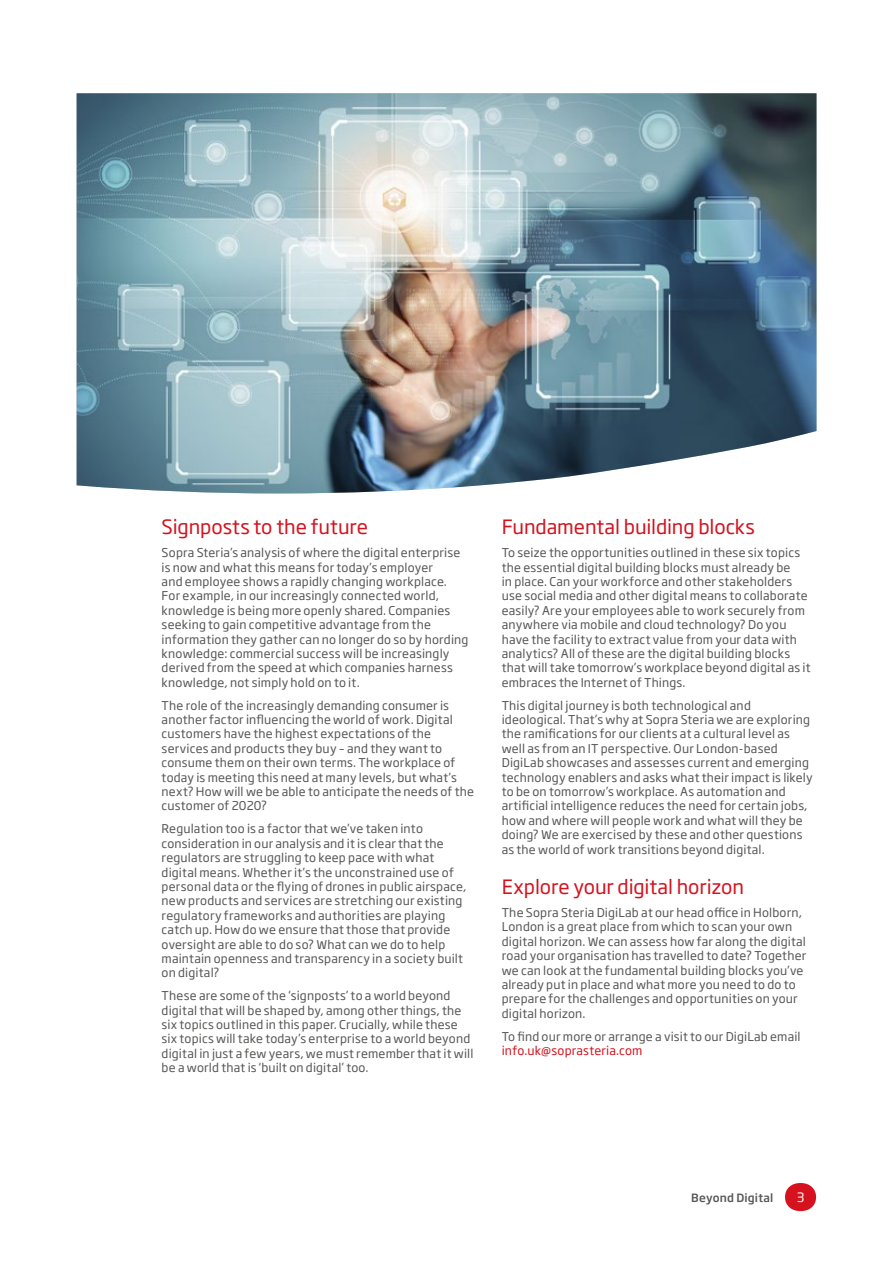
<style>
.page{position:relative;width:893px;height:1263px;background:#fff}
.page>*{position:absolute;margin:0;border:0;box-sizing:border-box;transform-origin:0 0}
.Body_Heading_1{font:19.5px "Soho Gothic Std";letter-spacing:-.005em;color:#d5121e}
.t1{font:12.75px "Soho Gothic Std";color:#fff}
.Body{font:12px/14.4px "Soho Gothic Std";letter-spacing:.015em;color:#575756}
.Footer_Text{font:500 11.25px "Soho Gothic Std";letter-spacing:.02em;color:#575756}
.s1{color:#d5121e}
</style>
<div class="page">
<svg style="left:785px;top:1183px;width:31px;height:28px"></svg>
<img style="left:77px;top:93px;width:739px;height:400px">
<p class="Body_Heading_1" style="left:162px;top:515px;width:208px">Signposts to the future</p>
<p class="Body" style="left:162px;top:546px;width:308px">Sopra Steria’s analysis of where the digital enterprise is now and what this means for today’s employer<br>and employee shows a rapidly changing workplace.<br>For example, in our increasingly connected world, knowledge is being more openly shared. Companies seeking to gain competitive advantage from the information they gather can no longer do so by hording knowledge: commercial success will be increasingly derived from the speed at which companies harness knowledge, not simply hold on to it.</p>
<p class="Body" style="left:162px;top:698px;width:314px">The role of the increasingly demanding consumer is another factor influencing the world of work. Digital customers have the highest expectations of the services and products they buy – and they want to consume them on their own terms. The workplace of today is meeting this need at many levels, but what’s next? How will we be able to anticipate the needs of the customer of 2020?</p>
<p class="Body" style="left:162px;top:822px;width:306px">Regulation too is a factor that we’ve taken into consideration in our analysis and it is clear that the regulators are struggling to keep pace with what digital means. Whether it’s the unconstrained use of personal data or the flying of drones in public airspace, new products and services are stretching our existing regulatory frameworks and authorities are playing catch up. How do we ensure that those that provide oversight are able to do so? What can we do to help maintain openness and transparency in a society built on digital?</p>
<p class="Body" style="left:162px;top:989px;width:313px">These are some of the ‘signposts’ to a world beyond digital that will be shaped by, among other things, the six topics outlined in this paper. Crucially, while these six topics will take today’s enterprise to a world beyond digital in just a few years, we must remember that it will be a world that is ‘built on digital’ too.</p>
<p class="Body_Heading_1" style="left:502px;top:515px;width:255px">Fundamental building blocks</p>
<p class="Body" style="left:502px;top:546px;width:310px">To seize the opportunities outlined in these six topics the essential digital building blocks must already be<br>in place. Can your workforce and other stakeholders use social media and other digital means to collaborate easily? Are your employees able to work securely from anywhere via mobile and cloud technology? Do you have the facility to extract value from your data with analytics? All of these are the digital building blocks that will take tomorrow’s workplace beyond digital as it embraces the Internet of Things.</p>
<p class="Body" style="left:502px;top:698px;width:313px">This digital journey is both technological and ideological. That’s why at Sopra Steria we are exploring the ramifications for our clients at a cultural level as well as from an IT perspective. Our London-based DigiLab showcases and assesses current and emerging technology enablers and asks what their impact is likely to be on tomorrow’s workplace. As automation and artificial intelligence reduces the need for certain jobs, how and where will people work and what will they be doing? We are exercised by these and other questions as the world of work transitions beyond digital.</p>
<p class="Body_Heading_1" style="left:502px;top:874px;width:244px">Explore your digital horizon</p>
<p class="Body" style="left:502px;top:905px;width:306px">The Sopra Steria DigiLab at our head office in Holborn, London is a great place from which to scan your own digital horizon. We can assess how far along the digital road your organisation has travelled to date? Together we can look at the fundamental building blocks you’ve already put in place and what more you need to do to prepare for the challenges and opportunities on your digital horizon.</p>
<p class="Body" style="left:502px;top:1029px;width:300px">To find our more or arrange a visit to our DigiLab email <span class="s1">info.uk@soprasteria.com</span></p>
<p class="Footer_Text" style="left:691px;top:1191px;width:84px">Beyond Digital</p>
<p class="t1" style="left:797px;top:1189px;width:9px">3</p>
</div>
